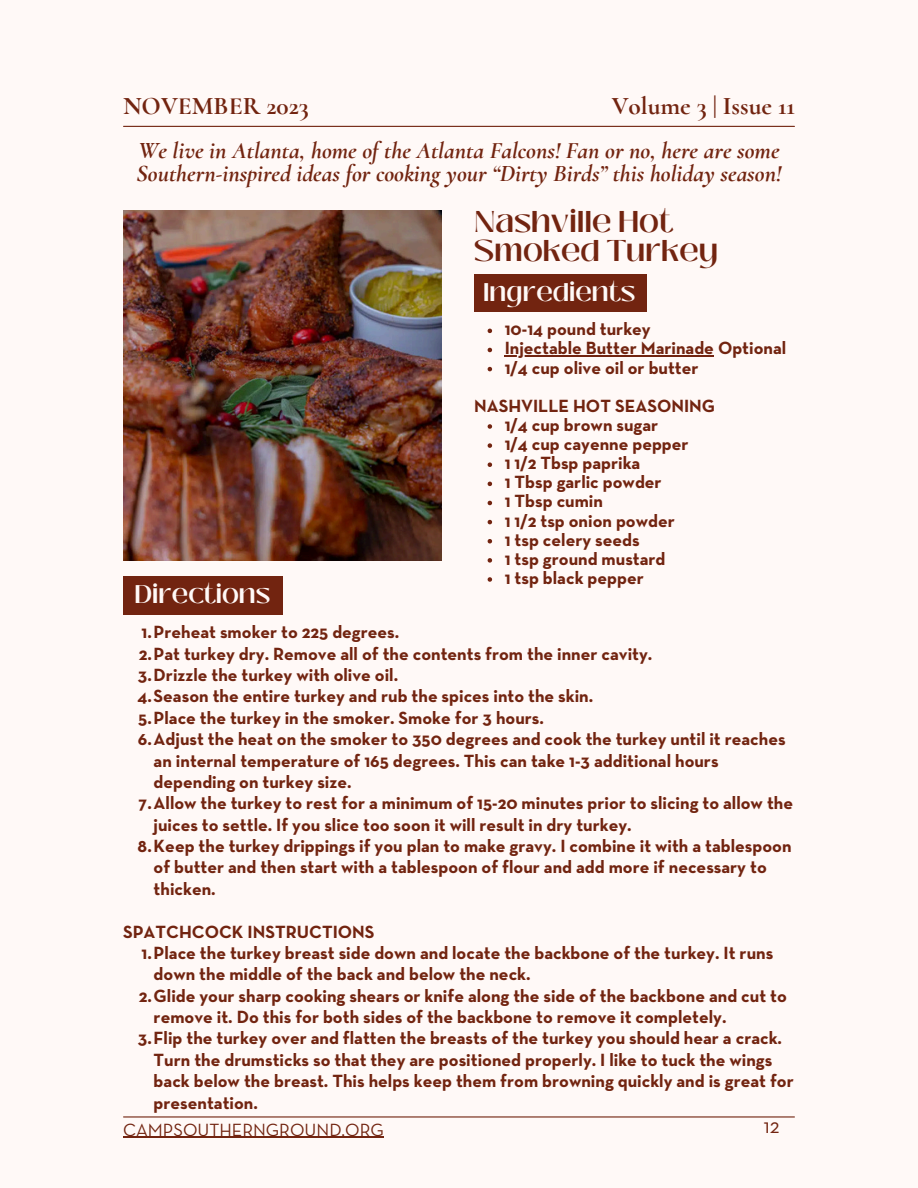
<style>
.page{position:relative;width:918px;height:1188px;background:#fff9f7}
.page>*{position:absolute;margin:0;border:0;box-sizing:border-box;transform-origin:0 0}
.t1{font:600 30px/29.2px "Black Mango";color:#722410}
.t2{font:600 25.5px "Black Mango";color:#fff9f7}
.t3{font:700 25.35px "Cormorant";color:#722410}
.t4{font:italic 700 24px/23.7px "Cormorant";color:#722410}
.t5{font:21px "Neutraface Text";color:#722410}
.t6{font:700 18px/21.3px "Neutraface Text";color:#722410}
.t7{font:18px "Neutraface Text";color:#722410}
</style>
<div class="page">
<hr style="left:124px;top:126px;width:670px;height:1px;background:#722410">
<hr style="left:124px;top:1116px;width:670px;height:2px;background:#722410">
<hr style="left:123px;top:1137px;width:261px;height:1px;background:#722410">
<img style="left:123px;top:211px;width:318px;height:350px">
<div style="left:474px;top:274px;width:172px;height:38px;background:#722410"></div>
<svg style="left:488px;top:329px;width:4px;height:4px"></svg>
<svg style="left:488px;top:348px;width:4px;height:4px"></svg>
<hr style="left:505px;top:356px;width:209px;height:1px;background:#722410">
<svg style="left:488px;top:367px;width:4px;height:4px"></svg>
<svg style="left:488px;top:424px;width:4px;height:5px"></svg>
<svg style="left:488px;top:443px;width:4px;height:5px"></svg>
<svg style="left:488px;top:462px;width:4px;height:5px"></svg>
<svg style="left:488px;top:482px;width:4px;height:4px"></svg>
<svg style="left:488px;top:501px;width:4px;height:4px"></svg>
<svg style="left:488px;top:520px;width:4px;height:4px"></svg>
<svg style="left:488px;top:539px;width:4px;height:4px"></svg>
<svg style="left:488px;top:558px;width:4px;height:5px"></svg>
<svg style="left:488px;top:577px;width:4px;height:5px"></svg>
<div style="left:123px;top:576px;width:159px;height:39px;background:#722410"></div>
<p class="t3" style="left:123px;top:91px;width:187px">NOVEMBER 2023</p>
<p class="t3" style="left:612px;top:91px;width:185px">Volume 3 | Issue 11</p>
<p class="t4" style="left:137px;top:138px;width:646px">We live in Atlanta, home of the Atlanta Falcons! Fan or no, here are some<br>Southern-inspired ideas for cooking your “Dirty Birds” this holiday season!</p>
<p class="t1" style="left:474px;top:207px;width:245px">Nashville Hot<br>Smoked Turkey</p>
<h3 class="t2" style="left:483px;top:273px;width:154px">Ingredients</h3>
<h1 class="t6" style="left:505px;top:320px;width:148px">10-14 pound turkey</h1>
<h3 class="t6" style="left:505px;top:339px;width:283px">Injectable Butter Marinade Optional</h3>
<p class="t6" style="left:505px;top:358px;width:195px">1/4 cup olive oil or butter</p>
<p class="t6" style="left:474px;top:396px;width:243px">NASHVILLE HOT SEASONING</p>
<p class="t6" style="left:505px;top:415px;width:155px">1/4 cup brown sugar</p>
<h4 class="t6" style="left:505px;top:434px;width:185px">1/4 cup cayenne pepper</h4>
<p class="t6" style="left:505px;top:454px;width:137px">1 1/2 Tbsp paprika</p>
<p class="t6" style="left:505px;top:473px;width:158px">1 Tbsp garlic powder</p>
<p class="t6" style="left:505px;top:492px;width:100px">1 Tbsp cumin</p>
<p class="t6" style="left:505px;top:511px;width:172px">1 1/2 tsp onion powder</p>
<p class="t6" style="left:505px;top:530px;width:136px">1 tsp celery seeds</p>
<p class="t6" style="left:505px;top:549px;width:162px">1 tsp ground mustard</p>
<p class="t6" style="left:505px;top:568px;width:141px">1 tsp black pepper</p>
<p class="t2" style="left:134px;top:575px;width:138px">Directions</p>
<p class="t6" style="left:141px;top:623px;width:259px">1.Preheat smoker to 225 degrees.</p>
<p class="t6" style="left:139px;top:644px;width:515px">2.Pat turkey dry. Remove all of the contents from the inner cavity.</p>
<p class="t6" style="left:138px;top:665px;width:262px">3.Drizzle the turkey with olive oil.</p>
<p class="t6" style="left:137px;top:687px;width:457px">4.Season the entire turkey and rub the spices into the skin.</p>
<p class="t6" style="left:138px;top:708px;width:407px">5.Place the turkey in the smoker. Smoke for 3 hours.</p>
<p class="t6" style="left:154px;top:729px;width:634px;text-indent:-16px">6.Adjust the heat on the smoker to 350 degrees and cook the turkey until it reaches an internal temperature of 165 degrees. This can take 1-3 additional hours depending on turkey size.</p>
<h4 class="t6" style="left:154px;top:794px;width:641px;text-indent:-15px">7.Allow the turkey to rest for a minimum of 15-20 minutes prior to slicing to allow the juices to settle. If you slice too soon it will result in dry turkey.</h4>
<p class="t6" style="left:154px;top:836px;width:639px;text-indent:-16px">8.Keep the turkey drippings if you plan to make gravy. I combine it with a tablespoon of butter and then start with a tablespoon of flour and add more if necessary to thicken.</p>
<p class="t6" style="left:123px;top:922px;width:253px">SPATCHCOCK INSTRUCTIONS</p>
<p class="t6" style="left:154px;top:943px;width:621px;text-indent:-12px">1.Place the turkey breast side down and locate the backbone of the turkey. It runs down the middle of the back and below the neck.</p>
<p class="t6" style="left:154px;top:986px;width:635px;text-indent:-15px">2.Glide your sharp cooking shears or knife along the side of the backbone and cut to remove it. Do this for both sides of the backbone to remove it completely.</p>
<h5 class="t6" style="left:154px;top:1029px;width:642px;text-indent:-16px">3.Flip the turkey over and flatten the breasts of the turkey you should hear a crack.<br>Turn the drumsticks so that they are positioned properly. I like to tuck the wings back below the breast. This helps keep them from browning quickly and is great for presentation.</h5>
<h3 class="t7" style="left:123px;top:1122px;width:262px">CAMPSOUTHERNGROUND.ORG</h3>
<h2 class="t5" style="left:764px;top:1117px;width:17px">12</h2>
</div>
